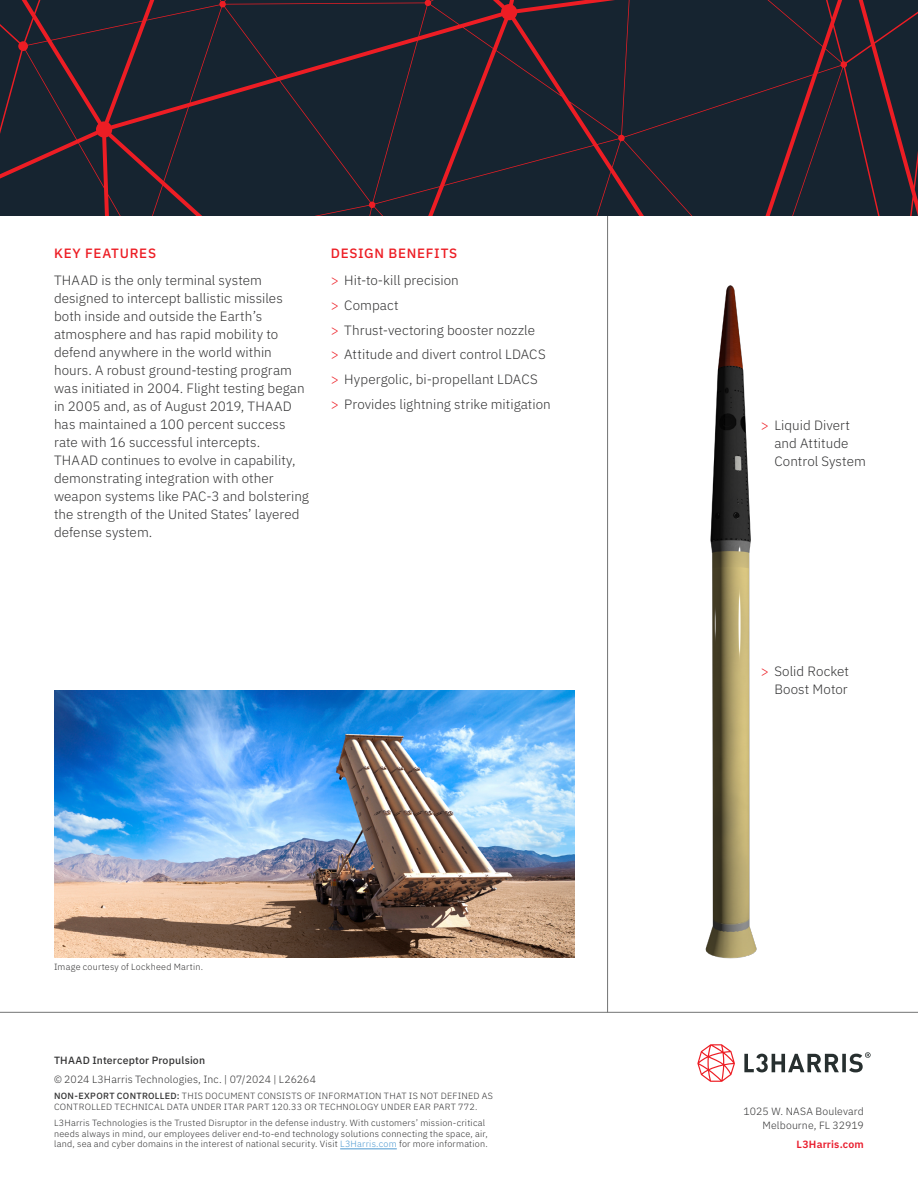
<style>
.page{position:relative;width:918px;height:1188px;background:#fff}
.page>*{position:absolute;margin:0;border:0;box-sizing:border-box;transform-origin:0 0}
.t1{font:300 13.5px/18px "IBM Plex Sans";letter-spacing:.005em;color:#333334}
.t2{font:500 13.5px "IBM Plex Sans";letter-spacing:.055em;color:#ed1d24}
.t3{font:300 10.5px/13.5px "IBM Plex Sans";letter-spacing:.015em;color:#333334;text-align:right}
.t4{font:500 10.5px "IBM Plex Sans";letter-spacing:.02em;color:#333334}
.t5{font:600 10.5px "IBM Plex Sans";letter-spacing:.015em;color:#e91d2d}
.t6{font:300 9px/10.8px "IBM Plex Sans";letter-spacing:.025em;color:#333334}
.s1{font-weight:500;color:#ed1d24}
.s2{color:#ed1d24}
.s3{font-weight:500}
.s4{color:#4c98d0}
</style>
<div class="page">
<hr style="left:340px;top:1149px;width:57px;height:1px;background:#4c98d0">
<hr style="left:0;top:1012px;width:918px;height:1px;background:#737474">
<hr style="left:607px;top:0;width:1px;height:1012px;background:#737474">
<img style="left:54px;top:691px;width:521px;height:266px">
<img style="left:705px;top:285px;width:52px;height:674px">
<svg style="left:0;top:0;width:918px;height:216px;background:#21232f"></svg>
<svg style="left:697px;top:1044px;width:38px;height:38px"></svg>
<svg style="left:744px;top:1052px;width:127px;height:20px"></svg>
<p class="t2" style="left:54px;top:243px;width:104px">KEY FEATURES</p>
<p class="t1" style="left:54px;top:270px;width:257px">THAAD is the only terminal system designed to intercept ballistic missiles both inside and outside the Earth’s atmosphere and has rapid mobility to defend anywhere in the world within hours. A robust ground-testing program was initiated in 2004. Flight testing began in 2005 and, as of August 2019, THAAD has maintained a 100 percent success rate with 16 successful intercepts.<br>THAAD continues to evolve in capability, demonstrating integration with other weapon systems like PAC-3 and bolstering the strength of the United States’ layered defense system.</p>
<p class="t1" style="left:331px;top:239px;width:130px;line-height:27px"><span class="s1">DESIGN BENEFITS </span><span class="s2">&gt;</span> Hit-to-kill precision</p>
<p class="t1" style="left:331px;top:292px;width:222px;line-height:24.8px"><span class="s2">&gt;</span> Compact<br><span class="s2">&gt;</span> Thrust-vectoring booster nozzle<br><span class="s2">&gt;</span> Attitude and divert control LDACS <span class="s2">&gt;</span> Hypergolic, bi-propellant LDACS<br><span class="s2">&gt;</span> Provides lightning strike mitigation</p>
<p class="t6" style="left:54px;top:961px;width:151px">Image courtesy of Lockheed Martin.</p>
<p class="t4" style="left:54px;top:1052px;width:153px">THAAD Interceptor Propulsion</p>
<p class="t3" style="left:54px;top:1072px;width:264px">© 2024 L3Harris Technologies, Inc. | 07/2024 | L26264</p>
<p class="t6" style="left:54px;top:1090px;width:441px"><span class="s3">NON-EXPORT CONTROLLED:</span> THIS DOCUMENT CONSISTS OF INFORMATION THAT IS NOT DEFINED AS<br>CONTROLLED TECHNICAL DATA UNDER ITAR PART 120.33 OR TECHNOLOGY UNDER EAR PART 772.</p>
<p class="t6" style="left:54px;top:1117px;width:435px">L3Harris Technologies is the Trusted Disruptor in the defense industry. With customers’ mission-critical needs always in mind, our employees deliver end-to-end technology solutions connecting the space, air, land, sea and cyber domains in the interest of national security. Visit <span class="s4">L3Harris.com</span> for more information.</p>
<p class="t1" style="left:774px;top:416px;width:93px;text-indent:-14px"><span class="s2">&gt;</span> Liquid Divert and Attitude<br>Control System</p>
<p class="t1" style="left:761px;top:661px;width:90px;text-align:right"><span class="s2">&gt;</span> Solid Rocket<br>Boost Motor</p>
<p class="t3" style="left:744px;top:1104px;width:122px">1025 W. NASA Boulevard<br>Melbourne, FL 32919</p>
<p class="t5" style="left:797px;top:1136px;width:69px">L3Harris.com</p>
</div>
